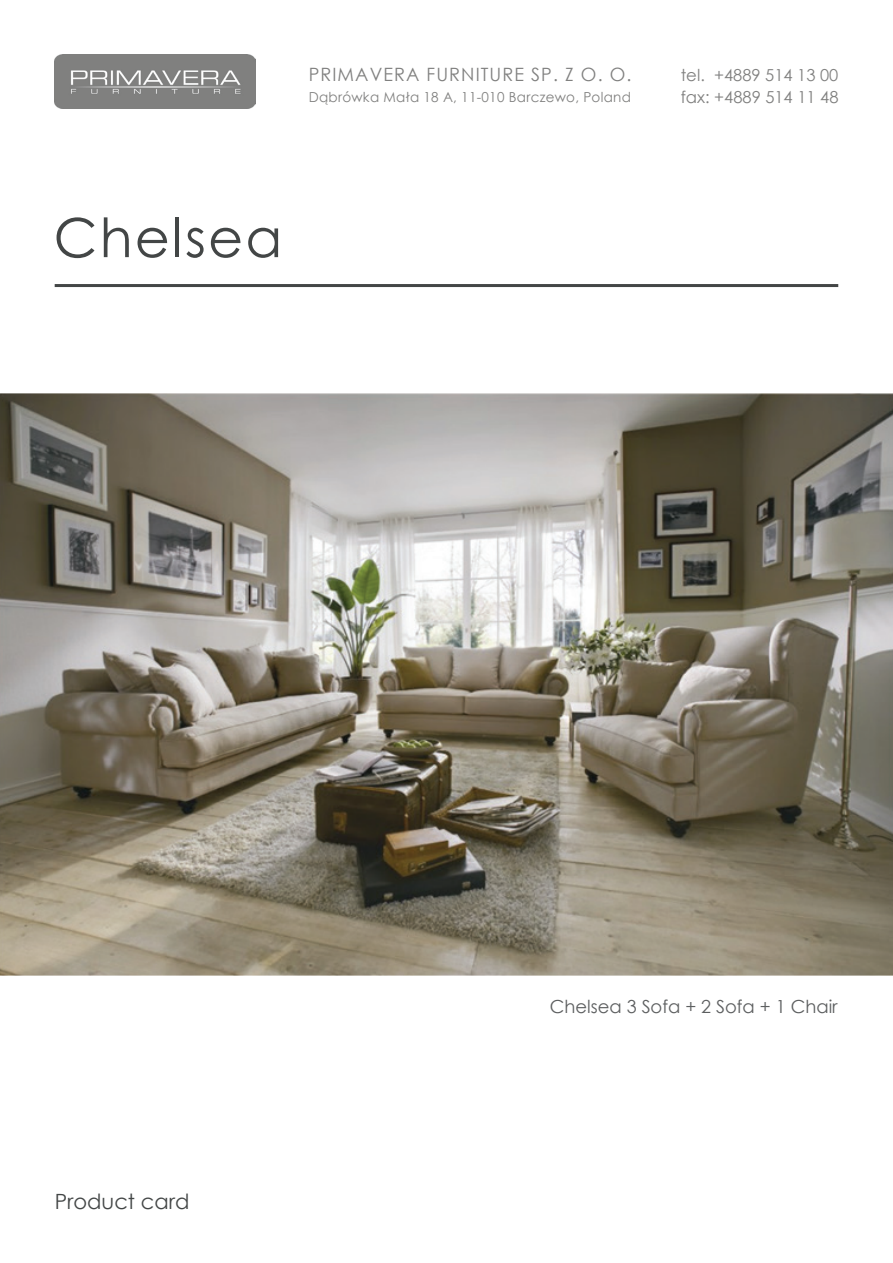
<style>
.page{position:relative;width:893px;height:1263px;background:#fff}
.page>*{position:absolute;margin:0;border:0;box-sizing:border-box;transform-origin:0 0}
.t1{font:54px "Century Gothic";letter-spacing:.04em;color:#434646}
.t2{font:21px "Century Gothic";color:#434646}
.t3{font:18.3px "Century Gothic";letter-spacing:.06em;color:#80807f}
.t4{font:18px "Century Gothic";color:#5d5f60}
.t5{font:16.5px/21.6px "Century Gothic";color:#80807f;text-align:right}
.t6{font:13.8px "Century Gothic";letter-spacing:.02em;color:#80807f}
</style>
<div class="page">
<hr style="left:55px;top:284px;width:783px;height:3px;background:#434646">
<img style="left:55px;top:54px;width:201px;height:54px">
<img style="left:0;top:393px;width:893px;height:583px">
<h3 class="t3" style="left:309px;top:62px;width:324px">PRIMAVERA FURNITURE SP. Z O. O.</h3>
<p class="t6" style="left:309px;top:87px;width:324px">Dąbrówka Mała 18 A, 11-010 Barczewo, Poland</p>
<h1 class="t1" style="left:54px;top:200px;width:230px">Chelsea</h1>
<p class="t5" style="left:681px;top:64px;width:159px">+4889 514 13 00<br>fax: +4889 514 11 48</p>
<p class="t5" style="left:681px;top:64px;width:26px">tel.</p>
<h2 class="t2" style="left:55px;top:1187px;width:136px">Product card</h2>
<h3 class="t4" style="left:550px;top:994px;width:289px">Chelsea 3 Sofa + 2 Sofa + 1 Chair</h3>
</div>
